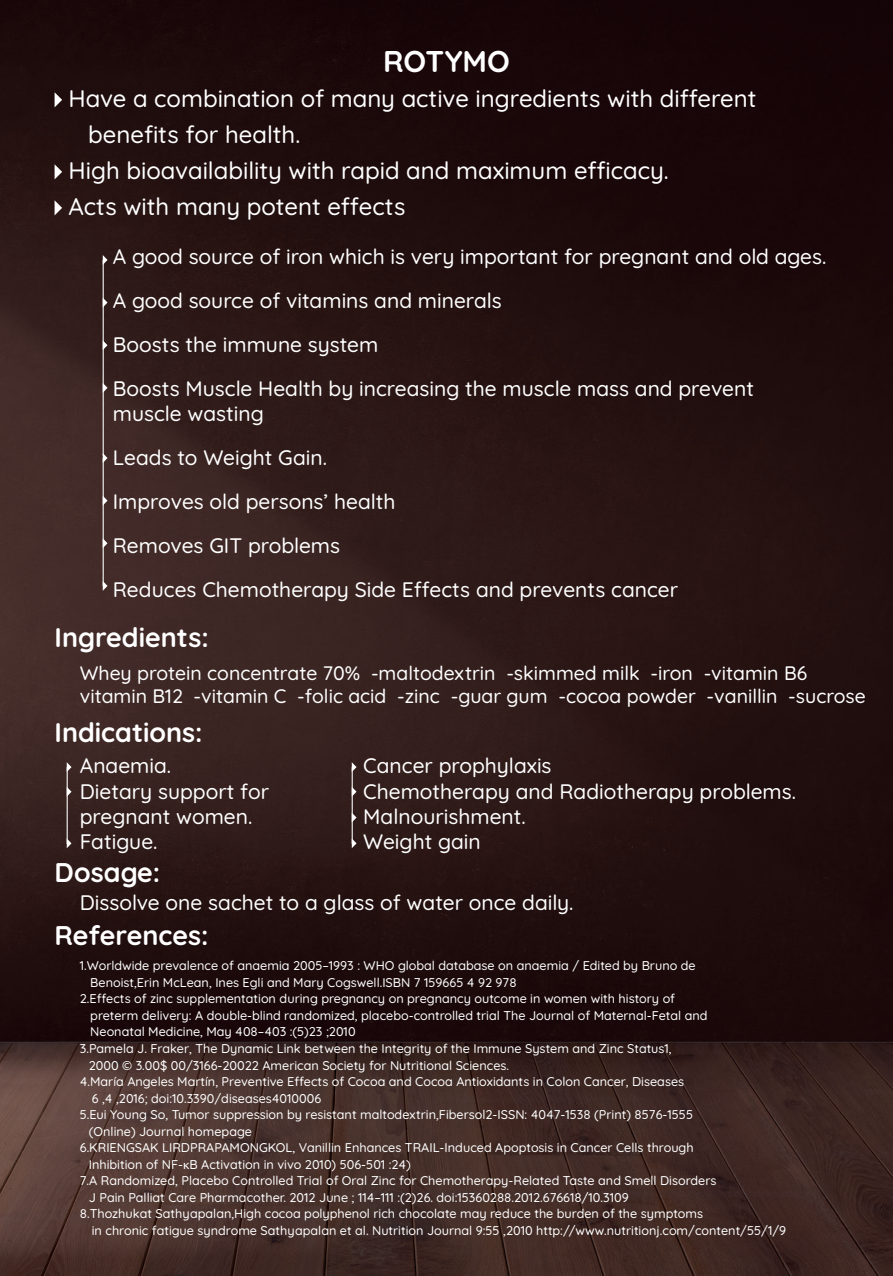
<style>
.page{position:relative;width:893px;height:1276px;background:#fff}
.page>*{position:absolute;margin:0;border:0;box-sizing:border-box;transform-origin:0 0}
.t1{font:700 30px "Quicksand";color:#fff}
.t2{font:700 27px "Quicksand";color:#fff}
.t3{font:500 24px "Quicksand";color:#fff}
.t4{font:500 21px/44.1px "Quicksand";color:#fff}
.t5{font:500 19.5px/23.4px "Quicksand";color:#fff}
.t6{font:500 12.6px "Quicksand";color:#fff}
.s1{font-family:"Myriad Pro";font-weight:400}
</style>
<div class="page">
<img style="left:0;top:0;width:893px;height:1276px">
<svg style="left:55px;top:92px;width:7px;height:15px"></svg>
<svg style="left:55px;top:164px;width:7px;height:15px"></svg>
<svg style="left:55px;top:200px;width:7px;height:15px"></svg>
<svg style="left:103px;top:255px;width:5px;height:10px"></svg>
<svg style="left:104px;top:298px;width:4px;height:9px"></svg>
<svg style="left:104px;top:340px;width:4px;height:10px"></svg>
<svg style="left:104px;top:383px;width:4px;height:10px"></svg>
<hr style="left:103px;top:260px;width:1px;height:195px;background:#fff">
<svg style="left:103px;top:453px;width:5px;height:10px"></svg>
<svg style="left:104px;top:496px;width:4px;height:9px"></svg>
<svg style="left:104px;top:538px;width:4px;height:10px"></svg>
<svg style="left:103px;top:581px;width:5px;height:10px"></svg>
<hr style="left:103px;top:458px;width:1px;height:128px;background:#fff">
<svg style="left:67px;top:762px;width:5px;height:10px"></svg>
<svg style="left:68px;top:787px;width:4px;height:9px"></svg>
<svg style="left:67px;top:838px;width:5px;height:10px"></svg>
<hr style="left:67px;top:767px;width:1px;height:77px;background:#fff">
<svg style="left:352px;top:762px;width:5px;height:10px"></svg>
<svg style="left:353px;top:787px;width:4px;height:9px"></svg>
<svg style="left:352px;top:838px;width:5px;height:10px"></svg>
<svg style="left:353px;top:812px;width:4px;height:10px"></svg>
<hr style="left:352px;top:767px;width:1px;height:77px;background:#fff">
<h1 class="t1" style="left:383px;top:38px;width:128px">ROTYMO</h1>
<h3 class="t3" style="left:68px;top:80px;width:690px">Have a combination of many active ingredients with different</h3>
<h3 class="t3" style="left:88px;top:116px;width:214px">benefits for health.</h3>
<h3 class="t3" style="left:68px;top:152px;width:602px">High bioavailability with rapid and maximum efficacy.</h3>
<h3 class="t3" style="left:68px;top:188px;width:338px">Acts with many potent effects</h3>
<h3 class="t4" style="left:113px;top:232px;width:715px">A good source of iron which is very important for pregnant and old ages.<br>A good source of vitamins and minerals<br>Boosts the immune system<br>Boosts Muscle Health by increasing the muscle mass and prevent</h3>
<h3 class="t4" style="left:113px;top:389px;width:567px">muscle wasting<br>Leads to Weight Gain.<br>Improves old persons’ health<br>Removes GIT problems<br>Reduces Chemotherapy Side Effects and prevents cancer</h3>
<h2 class="t2" style="left:55px;top:616px;width:156px">Ingredients:</h2>
<h3 class="t5" style="left:80px;top:659px;width:787px">Whey protein concentrate 70% -maltodextrin -skimmed milk -iron -vitamin B6 vitamin B12 -vitamin C -folic acid -zinc -guar gum -cocoa powder -vanillin -sucrose</h3>
<h2 class="t2" style="left:55px;top:711px;width:149px">Indications:</h2>
<h3 class="t4" style="left:80px;top:751px;width:191px;line-height:25.2px">Anaemia.<br>Dietary support for pregnant women.<br>Fatigue.</h3>
<h3 class="t4" style="left:363px;top:751px;width:434px;line-height:25.2px">Cancer prophylaxis<br>Chemotherapy and Radiotherapy problems.<br>Malnourishment.<br>Weight gain</h3>
<h2 class="t2" style="left:55px;top:851px;width:107px">Dosage:</h2>
<h3 class="t4" style="left:80px;top:878px;width:495px">Dissolve one sachet to a glass of water once daily.</h3>
<h2 class="t2" style="left:55px;top:914px;width:155px">References:</h2>
<p class="t6" style="left:80px;top:956px;width:617px">1.Worldwide prevalence of anaemia 2005–1993 : WHO global database on anaemia / Edited by Bruno de</p>
<p class="t6" style="left:90px;top:972px;width:428px">Benoist,Erin McLean, Ines Egli and Mary Cogswell.ISBN 7 159665 4 92 978</p>
<p class="t6" style="left:80px;top:989px;width:597px">2.Effects of zinc supplementation during pregnancy on pregnancy outcome in women with history of</p>
<p class="t6" style="left:90px;top:1005px;width:619px">preterm delivery: A double-blind randomized, placebo-controlled trial The Journal of Maternal-Fetal and</p>
<p class="t6" style="left:90px;top:1022px;width:267px">Neonatal Medicine, May 408–403 :(5)23 ;2010</p>
<p class="t6" style="left:80px;top:1038px;width:593px">3.Pamela J. Fraker, The Dynamic Link between the Integrity of the Immune System and Zinc Status1,</p>
<p class="t6" style="left:89px;top:1055px;width:422px">2000 © 3.00$ 00/3166-20022 American Society for Nutritional Sciences.</p>
<p class="t6" style="left:80px;top:1071px;width:606px">4.María Angeles Martín, Preventive Effects of Cocoa and Cocoa Antioxidants in Colon Cancer, Diseases</p>
<p class="t6" style="left:92px;top:1088px;width:231px">6 ,4 ,2016; doi:10.3390/diseases4010006</p>
<p class="t6" style="left:80px;top:1104px;width:615px">5.Eui Young So, Tumor suppression by resistant maltodextrin,Fibersol2-ISSN: 4047-1538 (Print) 8576-1555</p>
<p class="t6" style="left:89px;top:1121px;width:164px">(Online) Journal homepage</p>
<p class="t6" style="left:80px;top:1137px;width:615px">6.KRIENGSAK LIRDPRAPAMONGKOL, Vanillin Enhances TRAIL-Induced Apoptosis in Cancer Cells through</p>
<p class="t6" style="left:89px;top:1154px;width:324px">Inhibition of NF-<span class="s1">κ</span>B Activation in vivo 2010) 506-501 :24)</p>
<p class="t6" style="left:80px;top:1170px;width:638px">7.A Randomized, Placebo Controlled Trial of Oral Zinc for Chemotherapy-Related Taste and Smell Disorders</p>
<p class="t6" style="left:89px;top:1187px;width:541px">J Pain Palliat Care Pharmacother. 2012 June ; 114–111 :(2)26. doi:15360288.2012.676618/10.3109</p>
<p class="t6" style="left:80px;top:1203px;width:625px">8.Thozhukat Sathyapalan,High cocoa polyphenol rich chocolate may reduce the burden of the symptoms</p>
<p class="t6" style="left:92px;top:1220px;width:696px">in chronic fatigue syndrome Sathyapalan et al. Nutrition Journal 9:55 ,2010 http://www.nutritionj.com/content/55/1/9</p>
</div>
